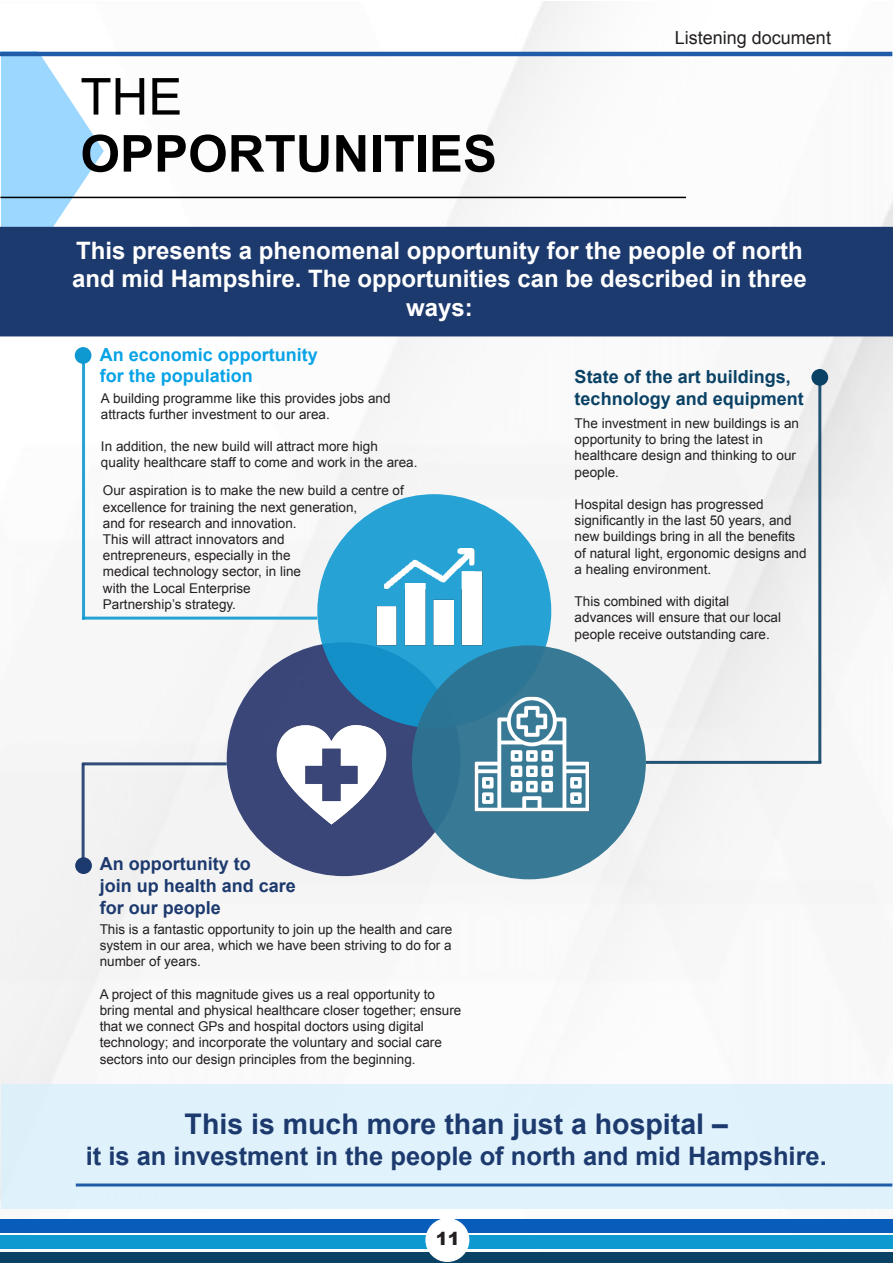
<style>
.page{position:relative;width:893px;height:1263px;background:#fff}
.page>*{position:absolute;margin:0;border:0;box-sizing:border-box;transform-origin:0 0}
.t1{font:700 51px "Arial";color:#000}
.t2{font:51px "Arial";color:#000}
.t3{font:700 28.5px "Arial";color:#1d3a6e}
.t4{font:700 25.5px "Arial";color:#1d3a6e}
.t5{font:700 24px/28.8px "Arial";color:#fff;text-align:center}
.t6{font:700 18px "Arial";color:#1d3a6e}
.t7{font:700 18px/21.6px "Arial";color:#0a4266}
.t8{font:700 18px "Arial";color:#08a3e6}
.t9{font:18px "Arial";color:#231f20}
.t10{font:900 18px "Arial";color:#231f20}
.t11{font:13.5px/16.2px "Arial";color:#231f20}
</style>
<div class="page">
<img style="left:0;top:1px;width:893px;height:999px">
<img style="left:0;top:1000px;width:893px;height:263px">
<img style="left:2px;top:56px;width:101px;height:171px">
<div style="left:2px;top:1084px;width:891px;height:125px;background:#e0f2fc"></div>
<hr style="left:0;top:197px;width:686px;height:1px;background:#000">
<div style="left:0;top:227px;width:893px;height:109px;background:#1d3a6e"></div>
<hr style="left:0;top:52px;width:892px;height:4px;background:#215ca8">
<div style="left:0;top:1236px;width:893px;height:13px;background:#0f99d1"></div>
<div style="left:0;top:1219px;width:893px;height:14px;background:#085cba"></div>
<div style="left:0;top:1252px;width:892px;height:11px;background:#0a4266"></div>
<div style="left:227px;top:643px;width:233px;height:232px;background:#3a4678;border-radius:50%"></div>
<svg style="left:318px;top:495px;width:232px;height:232px;background:#24a0d2"></svg>
<div style="left:413px;top:646px;width:232px;height:232px;background:#387996;border-radius:50%"></div>
<img style="left:373px;top:513px;width:134px;height:140px">
<hr style="left:82px;top:617px;width:235px;height:3px;background:#0f99d1">
<hr style="left:82px;top:355px;width:3px;height:265px;background:#0f99d1">
<div style="left:75px;top:348px;width:16px;height:15px;background:#0f99d1;border-radius:50%"></div>
<div style="left:75px;top:347px;width:16px;height:17px;border:2px solid #0f99d1;border-radius:50%"></div>
<hr style="left:82px;top:762px;width:145px;height:3px;background:#1d3a6e">
<hr style="left:82px;top:763px;width:3px;height:103px;background:#1d3a6e">
<div style="left:76px;top:858px;width:15px;height:15px;background:#1d3a6e;border-radius:50%"></div>
<div style="left:75px;top:857px;width:17px;height:17px;border:2px solid #1d3a6e;border-radius:50%"></div>
<hr style="left:646px;top:761px;width:175px;height:3px;background:#0a4266">
<hr style="left:818px;top:369px;width:3px;height:393px;background:#0a4266">
<div style="left:812px;top:370px;width:15px;height:15px;background:#0a4266;border-radius:50%"></div>
<div style="left:811px;top:369px;width:17px;height:17px;border:2px solid #0a4266;border-radius:50%"></div>
<img style="left:467px;top:688px;width:123px;height:124px">
<img style="left:249px;top:663px;width:200px;height:205px">
<hr style="left:76px;top:1183px;width:816px;height:3px;background:#215ca8">
<div style="left:426px;top:1219px;width:43px;height:42px;background:#fff;border-radius:50%"></div>
<div style="left:425px;top:1218px;width:44px;height:44px;border:2px solid #fff;border-radius:50%"></div>
<p class="t2" style="left:80px;top:63px;width:103px">THE</p>
<p class="t1" style="left:80px;top:120px;width:418px">OPPORTUNITIES</p>
<p class="t9" style="left:675px;top:26px;width:158px">Listening document</p>
<p class="t5" style="left:72px;top:236px;width:736px">This presents a phenomenal opportunity for the people of north and mid Hampshire. The opportunities can be described in three ways:</p>
<p class="t8" style="left:100px;top:342px;width:220px">An economic opportunity</p>
<p class="t8" style="left:100px;top:364px;width:154px">for the population</p>
<p class="t11" style="left:101px;top:390px;width:291px">A building programme like this provides jobs and attracts further investment to our area.</p>
<p class="t11" style="left:101px;top:438px;width:278px">In addition, the new build will attract more high</p>
<p class="t11" style="left:101px;top:455px;width:318px">quality healthcare staff to come and work in the area.</p>
<p class="t11" style="left:103px;top:483px;width:302px">Our aspiration is to make the new build a centre of excellence for training the next generation,</p>
<p class="t11" style="left:103px;top:515px;width:195px">and for research and innovation.</p>
<p class="t11" style="left:103px;top:531px;width:183px">This will attract innovators and</p>
<p class="t11" style="left:103px;top:547px;width:189px">entrepreneurs, especially in the</p>
<p class="t11" style="left:103px;top:564px;width:200px">medical technology sector, in line</p>
<p class="t11" style="left:103px;top:580px;width:149px">with the Local Enterprise</p>
<p class="t11" style="left:103px;top:596px;width:135px">Partnership’s strategy.</p>
<p class="t6" style="left:100px;top:852px;width:152px">An opportunity to</p>
<p class="t6" style="left:100px;top:874px;width:198px">join up health and care</p>
<p class="t6" style="left:100px;top:895px;width:123px">for our people</p>
<p class="t11" style="left:100px;top:921px;width:354px;text-align:justify">This is a fantastic opportunity to join up the health and care system in our area, which we have been striving to do for a number of years.</p>
<p class="t11" style="left:100px;top:986px;width:363px">A project of this magnitude gives us a real opportunity to bring mental and physical healthcare closer together; ensure that we connect GPs and hospital doctors using digital</p>
<p class="t11" style="left:100px;top:1034px;width:344px">technology; and incorporate the voluntary and social care sectors into our design principles from the beginning.</p>
<p class="t7" style="left:575px;top:367px;width:231px">State of the art buildings, technology and equipment</p>
<p class="t11" style="left:575px;top:415px;width:226px">The investment in new buildings is an opportunity to bring the latest in</p>
<p class="t11" style="left:575px;top:448px;width:223px">healthcare design and thinking to our people.</p>
<p class="t11" style="left:575px;top:496px;width:191px">Hospital design has progressed</p>
<p class="t11" style="left:575px;top:512px;width:233px">significantly in the last 50 years, and new buildings bring in all the benefits of natural light, ergonomic designs and a healing environment.</p>
<p class="t11" style="left:575px;top:593px;width:156px">This combined with digital</p>
<p class="t11" style="left:575px;top:610px;width:208px">advances will ensure that our local people receive outstanding care.</p>
<p class="t3" style="left:185px;top:1105px;width:545px">This is much more than just a hospital –</p>
<p class="t4" style="left:86px;top:1139px;width:743px">it is an investment in the people of north and mid Hampshire.</p>
<p class="t10" style="left:436px;top:1225px;width:26px">11</p>
</div>
